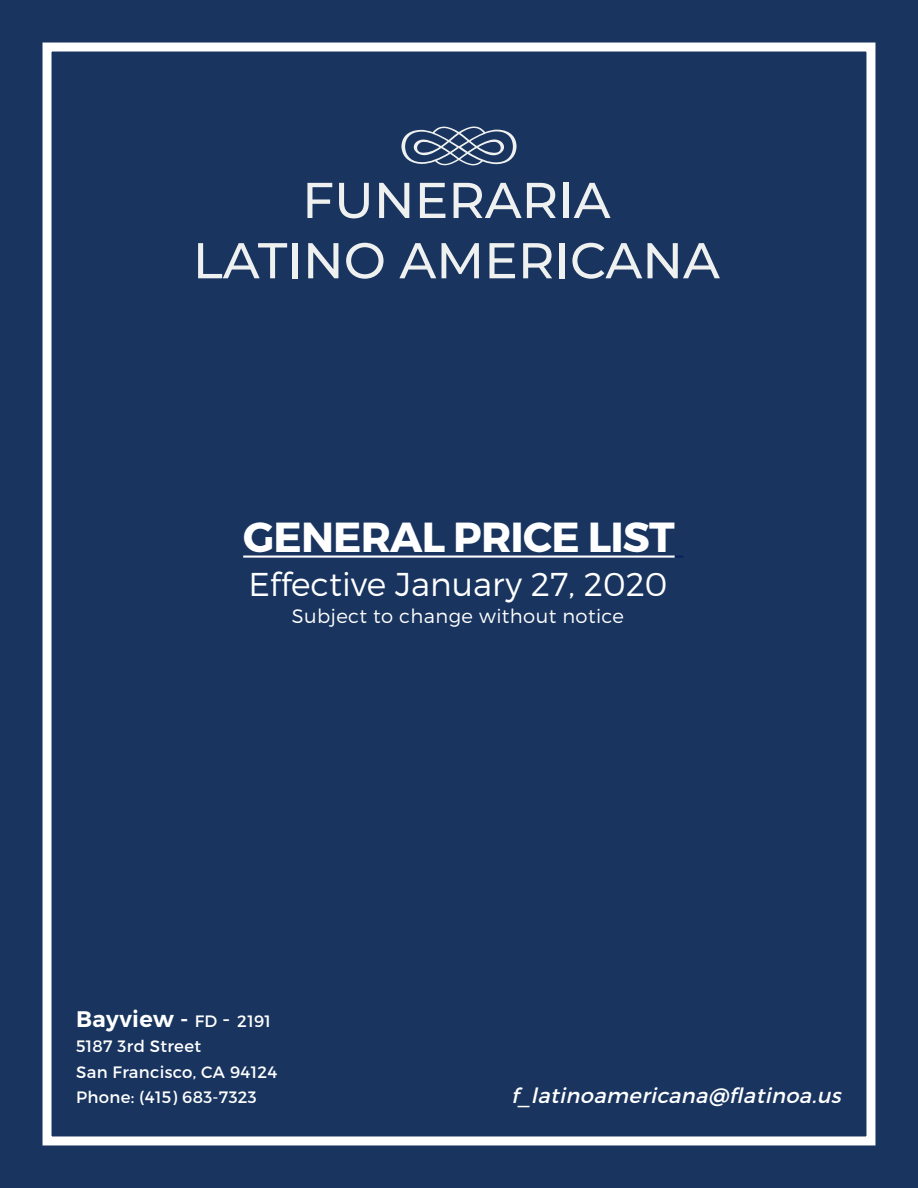
<style>
.page{position:relative;width:918px;height:1188px;background:#18345f}
.page>*{position:absolute;margin:0;border:0;box-sizing:border-box;transform-origin:0 0}
.t1{font:700 42px "Montserrat";letter-spacing:-.02em;color:#fff}
.t2{font:300 33px "Montserrat";color:#fff}
.t3{font:600 22.5px "Montserrat";letter-spacing:.02em;color:#fff}
.t4{font:italic 21px "Montserrat";color:#fff}
.t5{font:300 19.5px "Montserrat";letter-spacing:.02em;color:#fff}
.t6{font:16.5px/25.5px "Montserrat";letter-spacing:.02em;color:#fff}
.s1{font-weight:400;font-size:16.5px}
.s2{font-weight:400}
</style>
<div class="page">
<div style="left:43px;top:43px;width:832px;height:1102px;border:9px solid #fff"></div>
<svg style="left:307px;top:183px;width:25px;height:35px"></svg>
<svg style="left:339px;top:183px;width:30px;height:35px"></svg>
<svg style="left:379px;top:183px;width:30px;height:35px"></svg>
<svg style="left:420px;top:183px;width:25px;height:35px"></svg>
<svg style="left:454px;top:183px;width:102px;height:35px"></svg>
<div style="left:563px;top:183px;width:5px;height:35px;background:#eff1f0"></div>
<svg style="left:574px;top:183px;width:37px;height:35px"></svg>
<svg style="left:198px;top:243px;width:89px;height:35px"></svg>
<div style="left:293px;top:243px;width:5px;height:35px;background:#eff1f0"></div>
<svg style="left:308px;top:243px;width:30px;height:35px"></svg>
<svg style="left:346px;top:243px;width:38px;height:36px"></svg>
<svg style="left:399px;top:243px;width:37px;height:35px"></svg>
<svg style="left:442px;top:243px;width:37px;height:35px"></svg>
<svg style="left:489px;top:243px;width:26px;height:35px"></svg>
<svg style="left:523px;top:243px;width:29px;height:35px"></svg>
<div style="left:560px;top:243px;width:5px;height:35px;background:#eff1f0"></div>
<svg style="left:572px;top:243px;width:70px;height:36px"></svg>
<svg style="left:648px;top:243px;width:72px;height:35px"></svg>
<svg style="left:401px;top:126px;width:116px;height:40px"></svg>
<hr style="left:243px;top:556px;width:432px;height:2px;background:#fff">
<svg style="left:675px;top:556px;width:8px;height:2px"></svg>
<h1 class="t1" style="left:243px;top:511px;width:433px">GENERAL PRICE LIST</h1>
<h2 class="t2" style="left:248px;top:564px;width:421px">Effective January 27, 2020</h2>
<p class="t5" style="left:292px;top:604px;width:334px">Subject to change without notice</p>
<h3 class="t3" style="left:76px;top:1005px;width:196px">Bayview - <span class="s1">FD</span> <span class="s2">-</span> <span class="s1">2191</span></h3>
<p class="t6" style="left:76px;top:1034px;width:203px">5187 3rd Street<br>San Francisco, CA 94124<br>Phone: (415) 683-7323</p>
<p class="t4" style="left:511px;top:1082px;width:337px">f_latinoamericana@flatinoa.us</p>
</div>
